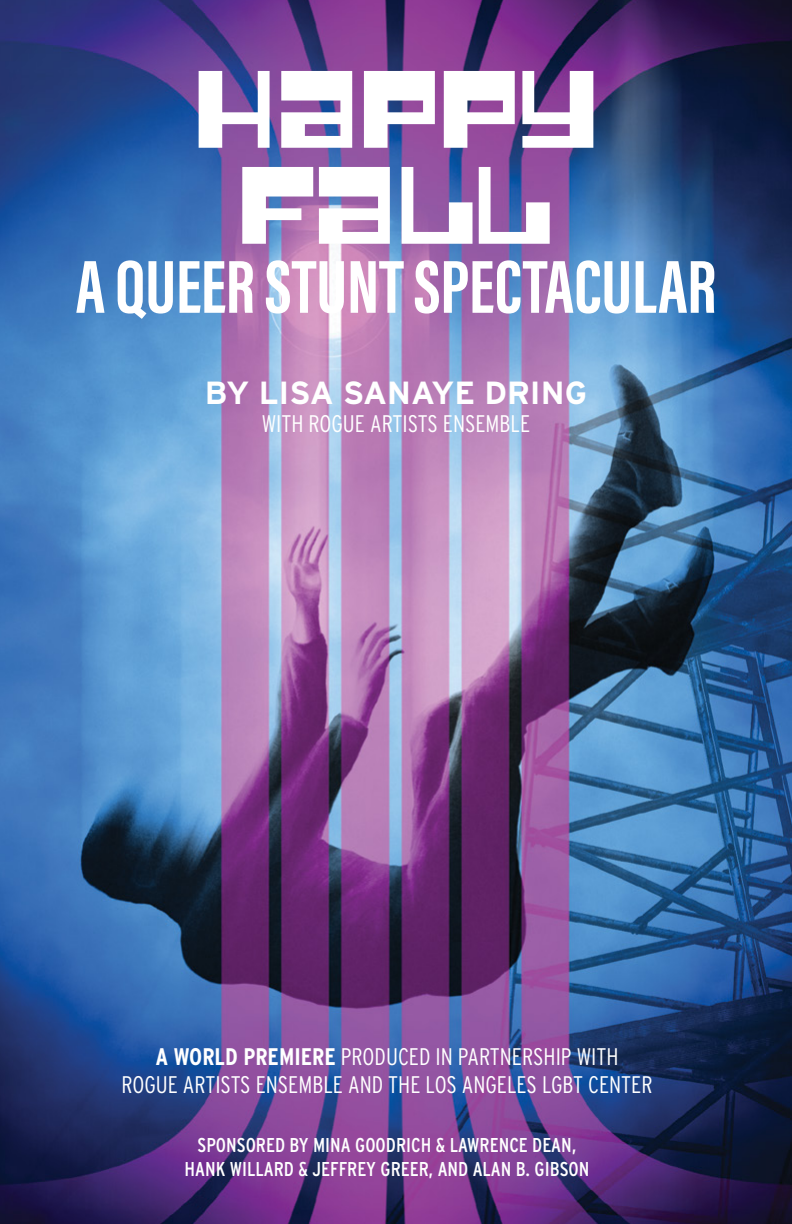
<style>
.page{position:relative;width:792px;height:1224px;background:#fff}
.page>*{position:absolute;margin:0;border:0;box-sizing:border-box;transform-origin:0 0}
.t1{font:700 77.2px "Acumin Pro Extra Cond";color:#fff}
.t2{font:700 32px "Interstate";color:#fff}
.t3{font:300 24px/28px "Interstate Condensed";color:#fff;text-align:center}
.t4{font:20px/24px "Interstate Condensed";color:#fff;text-align:center}
.s1{font-weight:700}
</style>
<div class="page">
<img style="left:0;top:0;width:792px;height:1224px">
<svg style="left:242px;top:167px;width:308px;height:77px"></svg>
<svg style="left:199px;top:71px;width:394px;height:77px"></svg>
<h1 class="t1" style="left:76px;top:239px;width:642px">A QUEER STUNT SPECTACULAR</h1>
<h2 class="t2" style="left:205px;top:373px;width:384px">BY LISA SANAYE DRING</h2>
<p class="t3" style="left:262px;top:409px;width:270px">WITH ROGUE ARTISTS ENSEMBLE</p>
<p class="t3" style="left:121px;top:1042px;width:533px"><span class="s1">A WORLD PREMIERE</span> PRODUCED IN PARTNERSHIP WITH<br>ROGUE ARTISTS ENSEMBLE AND THE LOS ANGELES LGBT CENTER</p>
<p class="t4" style="left:185px;top:1133px;width:406px">SPONSORED BY MINA GOODRICH &amp; LAWRENCE DEAN,<br>HANK WILLARD &amp; JEFFREY GREER, AND ALAN B. GIBSON</p>
</div>
